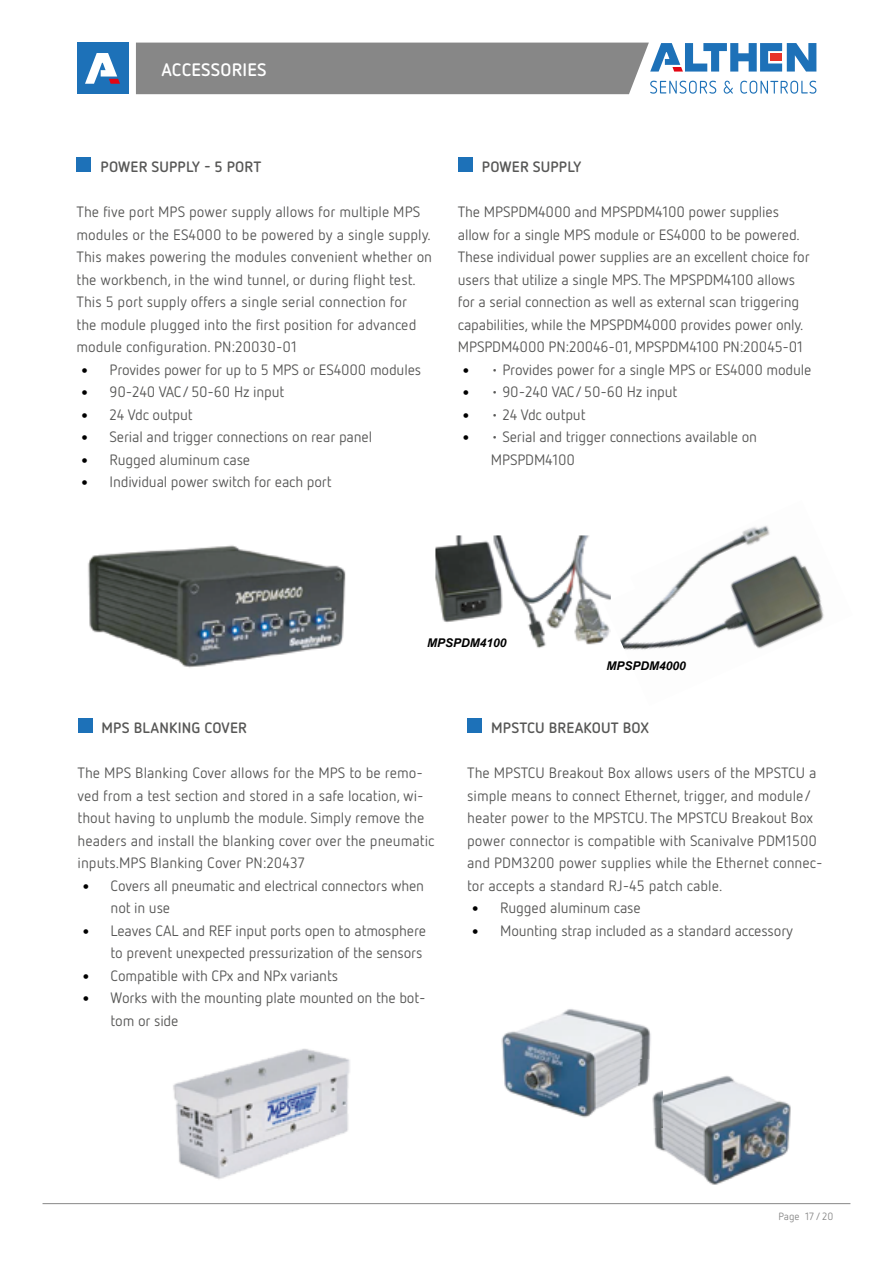
<style>
.page{position:relative;width:893px;height:1263px;background:#fff}
.page>*{position:absolute;margin:0;border:0;box-sizing:border-box;transform-origin:0 0}
.t1{font:700 18px "Netto OT";letter-spacing:.01em;color:#fff}
.t2{font:15px/22.5px "Netto OT";letter-spacing:-.01em;color:#575756}
.t3{font:700 15px "Netto OT";letter-spacing:.01em;color:#575756}
.t4{font:italic 700 12px "Arial";color:#000}
.t5{font:10.5px "Netto OT";color:#878787}
.s1{font-size:27px;color:#000}
</style>
<div class="page">
<img style="left:173px;top:1048px;width:177px;height:131px">
<svg style="left:136px;top:43px;width:680px;height:51px;background:#91989e"></svg>
<div style="left:77px;top:157px;width:14px;height:15px;background:#1d71b8"></div>
<div style="left:458px;top:157px;width:15px;height:15px;background:#1d71b8"></div>
<div style="left:78px;top:718px;width:14px;height:15px;background:#1d71b8"></div>
<div style="left:467px;top:718px;width:15px;height:15px;background:#1d71b8"></div>
<img style="left:88px;top:545px;width:258px;height:123px">
<img style="left:435px;top:535px;width:169px;height:113px">
<img style="left:604px;top:526px;width:220px;height:124px">
<img style="left:653px;top:1076px;width:138px;height:109px">
<img style="left:501px;top:1009px;width:150px;height:109px">
<img style="left:638px;top:1060px;width:24px;height:67px">
<div style="left:77px;top:43px;width:51px;height:51px;background:#1d71b8"></div>
<svg style="left:85px;top:53px;width:35px;height:31px"></svg>
<hr style="left:43px;top:1203px;width:807px;height:1px;background:#878787">
<p class="t1" style="left:162px;top:58px;width:107px">ACCESSORIES</p>
<p class="t3" style="left:101px;top:158px;width:162px">POWER SUPPLY - 5 PORT</p>
<p class="t2" style="left:77px;top:200px;width:357px">The five port MPS power supply allows for multiple MPS modules or the ES4000 to be powered by a single supply.<br>This makes powering the modules convenient whether on the workbench, in the wind tunnel, or during flight test.<br>This 5 port supply offers a single serial connection for<br>the module plugged into the first position for advanced module configuration. PN:20030-01</p>
<p class="t2" style="left:78px;top:358px;width:345px"><span class="s1">•</span> Provides power for up to 5 MPS or ES4000 modules</p>
<p class="t2" style="left:78px;top:380px;width:208px"><span class="s1">•</span> 90-240 VAC/ 50-60 Hz input</p>
<p class="t2" style="left:78px;top:403px;width:116px"><span class="s1">•</span> 24 Vdc output</p>
<p class="t2" style="left:78px;top:425px;width:296px"><span class="s1">•</span> Serial and trigger connections on rear panel</p>
<p class="t2" style="left:78px;top:448px;width:174px"><span class="s1">•</span> Rugged aluminum case</p>
<p class="t2" style="left:78px;top:470px;width:255px"><span class="s1">•</span> Individual power switch for each port</p>
<p class="t3" style="left:482px;top:158px;width:101px">POWER SUPPLY</p>
<p class="t2" style="left:458px;top:200px;width:353px">The MPSPDM4000 and MPSPDM4100 power supplies allow for a single MPS module or ES4000 to be powered.<br>These individual power supplies are an excellent choice for users that utilize a single MPS. The MPSPDM4100 allows for a serial connection as well as external scan triggering capabilities, while the MPSPDM4000 provides power only.<br>MPSPDM4000 PN:20046-01, MPSPDM4100 PN:20045-01</p>
<p class="t2" style="left:459px;top:358px;width:354px"><span class="s1">•</span> • Provides power for a single MPS or ES4000 module</p>
<p class="t2" style="left:459px;top:380px;width:220px"><span class="s1">•</span> • 90-240 VAC/ 50-60 Hz input</p>
<p class="t2" style="left:459px;top:403px;width:128px"><span class="s1">•</span> • 24 Vdc output</p>
<p class="t2" style="left:491px;top:425px;width:268px;text-indent:-32px"><span class="s1">•</span> • Serial and trigger connections available on<br>MPSPDM4100</p>
<p class="t4" style="left:427px;top:634px;width:81px">MPSPDM4100</p>
<p class="t4" style="left:606px;top:657px;width:81px">MPSPDM4000</p>
<p class="t3" style="left:102px;top:719px;width:147px">MPS BLANKING COVER</p>
<p class="t2" style="left:78px;top:761px;width:358px">The MPS Blanking Cover allows for the MPS to be remo&shy;ved from a test section and stored in a safe location, wi&shy;thout having to unplumb the module. Simply remove the headers and install the blanking cover over the pneumatic inputs.MPS Blanking Cover PN:20437</p>
<p class="t2" style="left:111px;top:874px;width:315px;text-indent:-32px"><span class="s1">•</span> Covers all pneumatic and electrical connectors when not in use</p>
<p class="t2" style="left:79px;top:919px;width:349px;text-align:right"><span class="s1">•</span> Leaves CAL and REF input ports open to atmosphere to prevent unexpected pressurization of the sensors</p>
<p class="t2" style="left:79px;top:964px;width:261px"><span class="s1">•</span> Compatible with CPx and NPx variants</p>
<p class="t2" style="left:111px;top:986px;width:316px;text-indent:-32px"><span class="s1">•</span> Works with the mounting plate mounted on the bot&shy;tom or side</p>
<p class="t3" style="left:491px;top:719px;width:159px">MPSTCU BREAKOUT BOX</p>
<p class="t2" style="left:467px;top:761px;width:357px">The MPSTCU Breakout Box allows users of the MPSTCU a simple means to connect Ethernet, trigger, and module/ heater power to the MPSTCU. The MPSTCU Breakout Box power connector is compatible with Scanivalve PDM1500 and PDM3200 power supplies while the Ethernet connec&shy;tor accepts a standard RJ-45 patch cable.</p>
<p class="t2" style="left:468px;top:896px;width:174px"><span class="s1">•</span> Rugged aluminum case</p>
<p class="t2" style="left:468px;top:919px;width:326px"><span class="s1">•</span> Mounting strap included as a standard accessory</p>
<p class="t5" style="left:778px;top:1210px;width:56px">Page 17 / 20</p>
</div>
